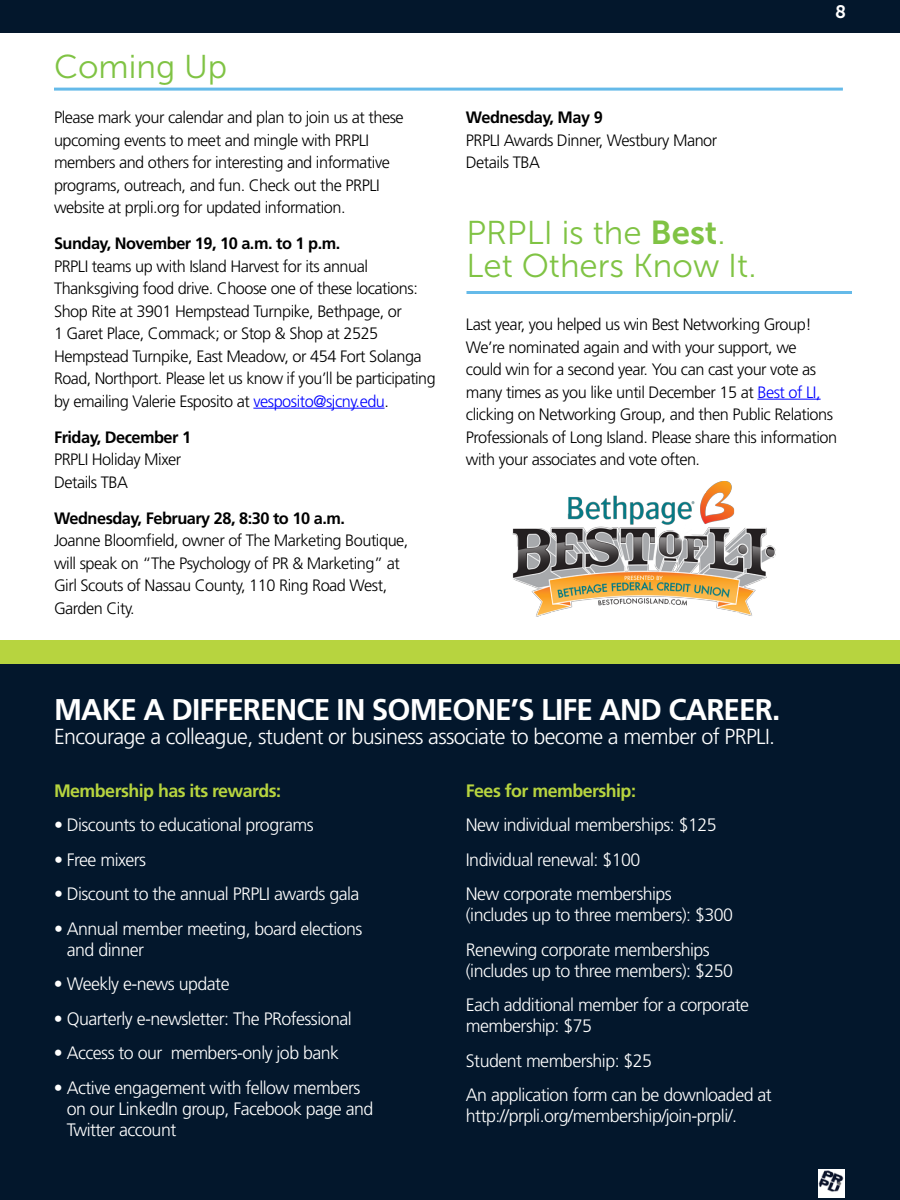
<style>
.page{position:relative;width:900px;height:1200px;background:#fff}
.page>*{position:absolute;margin:0;border:0;box-sizing:border-box;transform-origin:0 0}
.t1{font:33px/33px "Museo Sans 300";color:#80c344}
.t2{font:700 30px "Frutiger LT Std";letter-spacing:-.03em;color:#fff}
.t3{font:300 21.75px "Frutiger LT Std";letter-spacing:-.03em;color:#fff}
.t4{font:300 18px/34.5px "Frutiger LT Std";letter-spacing:-.03em;color:#fff}
.t5{font:700 18px "Frutiger LT Std";letter-spacing:-.03em;color:#b7d43f}
.t6{font:18px "Museo Sans 700";color:#fff}
.t7{font:300 16.5px/22.5px "Frutiger LT Std";letter-spacing:-.03em;color:#000}
.t8{font:700 16.5px "Frutiger LT Std";letter-spacing:-.03em;color:#000}
.s1{color:#00f}
.s2{font-family:"Museo Sans 700"}
</style>
<div class="page">
<div style="left:0;top:662px;width:900px;height:505px;background:#03172c"></div>
<div style="left:0;top:0;width:900px;height:33px;background:#03172c"></div>
<div style="left:0;top:1167px;width:900px;height:33px;background:#03172c"></div>
<img style="left:819px;top:1170px;width:25px;height:28px">
<hr style="left:54px;top:88px;width:789px;height:3px;background:#65bae9">
<div style="left:0;top:640px;width:900px;height:24px;background:#b7d43f"></div>
<hr style="left:253px;top:408px;width:132px;height:1px;background:#00f">
<hr style="left:757px;top:399px;width:64px;height:1px;background:#00f">
<hr style="left:466px;top:291px;width:386px;height:3px;background:#65bae9">
<img style="left:512px;top:481px;width:264px;height:136px">
<h1 class="t1" style="left:54px;top:50px;width:175px">Coming Up</h1>
<p class="t7" style="left:54px;top:106px;width:351px">Please mark your calendar and plan to join us at these upcoming events to meet and mingle with PRPLI members and others for interesting and informative programs, outreach, and fun. Check out the PRPLI website at prpli.org for updated information.</p>
<p class="t8" style="left:54px;top:234px;width:288px">Sunday, November 19, 10 a.m. to 1 p.m.</p>
<p class="t7" style="left:54px;top:255px;width:383px">PRPLI teams up with Island Harvest for its annual Thanksgiving food drive. Choose one of these locations:<br>Shop Rite at 3901 Hempstead Turnpike, Bethpage, or<br>1 Garet Place, Commack; or Stop &amp; Shop at 2525<br>Hempstead Turnpike, East Meadow, or 454 Fort Solanga Road, Northport. Please let us know if you’ll be participating by emailing Valerie Esposito at <span class="s1">vesposito@sjcny.edu</span>.</p>
<p class="t8" style="left:54px;top:427px;width:139px">Friday, December 1</p>
<p class="t7" style="left:54px;top:448px;width:129px">PRPLI Holiday Mixer<br>Details TBA</p>
<p class="t8" style="left:54px;top:508px;width:292px">Wednesday, February 28, 8:30 to 10 a.m.</p>
<p class="t7" style="left:54px;top:529px;width:356px">Joanne Bloomfield, owner of The Marketing Boutique, will speak on “The Psychology of PR &amp; Marketing” at Girl Scouts of Nassau County, 110 Ring Road West, Garden City.</p>
<p class="t8" style="left:466px;top:108px;width:139px">Wednesday, May 9</p>
<p class="t7" style="left:466px;top:129px;width:253px">PRPLI Awards Dinner, Westbury Manor<br>Details TBA</p>
<h1 class="t1" style="left:466px;top:216px;width:292px">PRPLI is the <span class="s2">Best</span>.<br>Let Others Know It.</h1>
<p class="t6" style="left:835px;top:2px;width:12px">8</p>
<p class="t7" style="left:466px;top:313px;width:373px">Last year, you helped us win Best Networking Group!<br>We’re nominated again and with your support, we<br>could win for a second year. You can cast your vote as many times as you like until December 15 at <span class="s1">Best of LI, </span>clicking on Networking Group, and then Public Relations Professionals of Long Island. Please share this information with your associates and vote often.</p>
<h2 class="t2" style="left:54px;top:692px;width:728px">MAKE A DIFFERENCE IN SOMEONE’S LIFE AND CAREER.</h2>
<h3 class="t3" style="left:54px;top:724px;width:723px">Encourage a colleague, student or business associate to become a member of PRPLI.</h3>
<p class="t5" style="left:54px;top:780px;width:229px">Membership has its rewards:</p>
<p class="t4" style="left:54px;top:808px;width:261px">• Discounts to educational programs</p>
<p class="t4" style="left:54px;top:842px;width:94px">• Free mixers</p>
<p class="t4" style="left:54px;top:877px;width:307px">• Discount to the annual PRPLI awards gala</p>
<p class="t4" style="left:67px;top:918px;width:297px;line-height:21px;text-indent:-13px">• Annual member meeting, board elections and dinner</p>
<p class="t4" style="left:54px;top:967px;width:177px">• Weekly e-news update</p>
<p class="t4" style="left:54px;top:1001px;width:299px">• Quarterly e-newsletter: The PRofessional</p>
<p class="t4" style="left:54px;top:1036px;width:287px">• Access to our members-only job bank</p>
<p class="t4" style="left:67px;top:1077px;width:308px;line-height:21px;text-indent:-13px">• Active engagement with fellow members on our LinkedIn group, Facebook page and<br>Twitter account</p>
<p class="t5" style="left:466px;top:780px;width:172px">Fees for membership:</p>
<p class="t4" style="left:466px;top:808px;width:252px">New individual memberships: $125<br>Individual renewal: $100<br>New corporate memberships</p>
<p class="t4" style="left:466px;top:898px;width:269px">(includes up to three members): $300<br>Renewing corporate memberships</p>
<p class="t4" style="left:466px;top:953px;width:285px">(includes up to three members): $250<br>Each additional member for a corporate</p>
<p class="t4" style="left:466px;top:1009px;width:307px">membership: $75<br>Student membership: $25<br>An application form can be downloaded at</p>
<p class="t4" style="left:466px;top:1099px;width:273px">http://prpli.org/membership/join-prpli/.</p>
</div>
